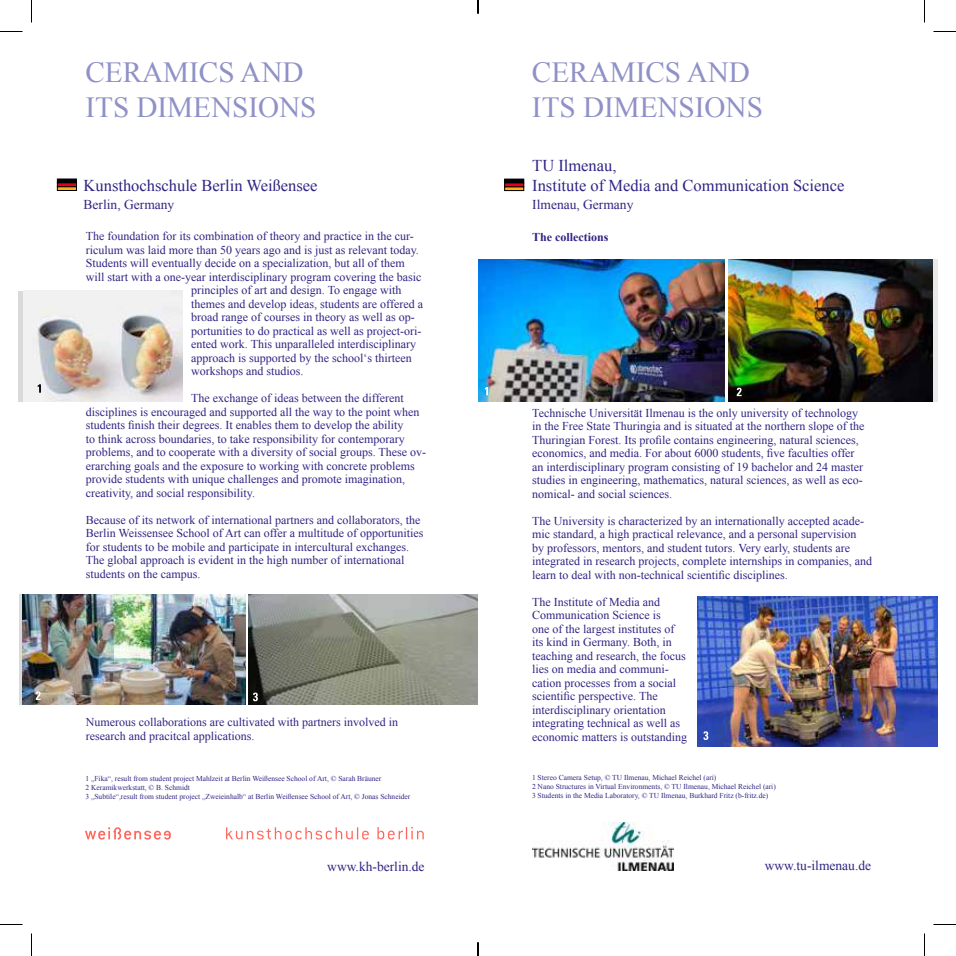
<style>
.page{position:relative;width:956px;height:956px;background:#fff}
.page>*{position:absolute;margin:0;border:0;box-sizing:border-box;transform-origin:0 0}
.t1{font:29.1px/35px "Times New Roman";color:#8f91c7}
.t2{font:16.5px/19.8px "Times New Roman";color:#2f2483}
.t3{font:13.5px "Times New Roman";color:#2f2483}
.t4{font:12px/13.5px "Times New Roman";color:#2f2483}
.t5{font:700 12px "Times New Roman";color:#2f2483}
.t6{font:7.5px/9px "Times New Roman";color:#2f2483}
</style>
<div class="page">
<div style="left:19px;top:291px;width:164px;height:110px;background:linear-gradient(to bottom,#e5e5e5,#e5e5e5)"></div>
<img style="left:24px;top:291px;width:159px;height:110px">
<img style="left:23px;top:594px;width:222px;height:111px">
<div style="left:57px;top:179px;width:20px;height:4px;border:1px solid #000"></div>
<div style="left:57px;top:183px;width:20px;height:4px;border:1px solid #000"></div>
<div style="left:505px;top:179px;width:19px;height:4px;border:1px solid #000"></div>
<div style="left:505px;top:187px;width:19px;height:4px;border:1px solid #000"></div>
<div style="left:505px;top:183px;width:19px;height:4px;border:1px solid #000"></div>
<svg style="left:85px;top:827px;width:86px;height:13px"></svg>
<svg style="left:226px;top:827px;width:143px;height:12px"></svg>
<svg style="left:377px;top:827px;width:47px;height:12px"></svg>
<img style="left:249px;top:594px;width:229px;height:111px">
<svg style="left:36px;top:691px;width:5px;height:9px"></svg>
<svg style="left:38px;top:384px;width:3px;height:9px"></svg>
<img style="left:533px;top:823px;width:141px;height:47px">
<img style="left:697px;top:596px;width:240px;height:150px">
<div style="left:729px;top:259px;width:208px;height:143px;background:linear-gradient(to bottom,#e9e9e9,#e9e9e9)"></div>
<img style="left:729px;top:259px;width:203px;height:143px">
<img style="left:478px;top:259px;width:247px;height:143px">
<svg style="left:737px;top:388px;width:5px;height:8px"></svg>
<svg style="left:703px;top:731px;width:5px;height:9px"></svg>
<svg style="left:484px;top:387px;width:5px;height:15px"></svg>
<svg style="left:253px;top:693px;width:5px;height:8px"></svg>
<svg style="left:0;top:31px;width:22px;height:1px"></svg>
<svg style="left:933px;top:31px;width:23px;height:1px"></svg>
<svg style="left:0;top:924px;width:22px;height:1px"></svg>
<svg style="left:933px;top:924px;width:23px;height:1px"></svg>
<svg style="left:31px;top:0;width:1px;height:22px"></svg>
<svg style="left:31px;top:933px;width:1px;height:23px"></svg>
<svg style="left:924px;top:0;width:1px;height:22px"></svg>
<svg style="left:924px;top:933px;width:1px;height:23px"></svg>
<svg style="left:477px;top:0;width:2px;height:14px"></svg>
<svg style="left:477px;top:942px;width:2px;height:14px"></svg>
<h1 class="t1" style="left:86px;top:55px;width:232px">CERAMICS AND<br>ITS DIMENSIONS</h1>
<h1 class="t1" style="left:532px;top:55px;width:232px">CERAMICS AND<br>ITS DIMENSIONS</h1>
<h2 class="t2" style="left:84px;top:175px;width:235px">Kunsthochschule Berlin Weißensee</h2>
<p class="t3" style="left:84px;top:195px;width:92px">Berlin, Germany</p>
<p class="t4" style="left:86px;top:229px;width:329px">The foundation for its combination of theory and practice in the cur-</p>
<p class="t4" style="left:86px;top:243px;width:335px">riculum was laid more than 50 years ago and is just as relevant today.</p>
<p class="t4" style="left:86px;top:256px;width:320px">Students will eventually decide on a specialization, but all of them</p>
<p class="t4" style="left:86px;top:270px;width:337px">will start with a one-year interdisciplinary program covering the basic</p>
<p class="t4" style="left:191px;top:283px;width:212px">principles of art and design. To engage with</p>
<p class="t4" style="left:191px;top:297px;width:233px">themes and develop ideas, students are offered a</p>
<p class="t4" style="left:191px;top:310px;width:225px">broad range of courses in theory as well as op-</p>
<p class="t4" style="left:191px;top:324px;width:232px">portunities to do practical as well as project-ori-</p>
<p class="t4" style="left:191px;top:337px;width:226px">ented work. This unparalleled interdisciplinary</p>
<p class="t4" style="left:191px;top:351px;width:222px">approach is supported by the school‘s thirteen</p>
<p class="t4" style="left:191px;top:364px;width:114px">workshops and studios.</p>
<p class="t4" style="left:86px;top:391px;width:342px;text-indent:106px">The exchange of ideas between the different disciplines is encouraged and supported all the way to the point when students finish their degrees. It enables them to develop the ability<br>to think across boundaries, to take responsibility for contemporary problems, and to cooperate with a diversity of social groups. These ov&shy;erarching goals and the exposure to working with concrete problems provide students with unique challenges and promote imagination, creativity, and social responsibility.</p>
<p class="t4" style="left:86px;top:513px;width:339px">Because of its network of international partners and collaborators, the Berlin Weissensee School of Art can offer a multitude of opportunities for students to be mobile and participate in intercultural exchanges.<br>The global approach is evident in the high number of international students on the campus.</p>
<p class="t4" style="left:86px;top:715px;width:314px">Numerous collaborations are cultivated with partners involved in research and pracitcal applications.</p>
<p class="t6" style="left:86px;top:774px;width:326px">1 „Fika“, result from student project Mahlzeit at Berlin Weißensee School of Art, © Sarah Bräuner<br>2 Keramikwerkstatt, © B. Schmidt<br>3 „Subtile“,result from student project „Zweieinhalb“ at Berlin Weißensee School of Art, © Jonas Schneider</p>
<p class="t3" style="left:327px;top:857px;width:99px">www.kh-berlin.de</p>
<h2 class="t2" style="left:532px;top:155px;width:314px">TU Ilmenau,<br>Institute of Media and Communication Science</h2>
<p class="t3" style="left:532px;top:195px;width:103px">Ilmenau, Germany</p>
<p class="t5" style="left:532px;top:229px;width:78px">The collections</p>
<p class="t4" style="left:532px;top:406px;width:334px">Technische Universität Ilmenau is the only university of technology in the Free State Thuringia and is situated at the northern slope of the Thuringian Forest. Its profile contains engineering, natural sciences, economics, and media. For about 6000 students, five faculties offer an interdisciplinary program consisting of 19 bachelor and 24 master studies in engineering, mathematics, natural sciences, as well as eco&shy;nomical- and social sciences.</p>
<p class="t4" style="left:532px;top:514px;width:341px">The University is characterized by an internationally accepted acade&shy;mic standard, a high practical relevance, and a personal supervision<br>by professors, mentors, and student tutors. Very early, students are integrated in research projects, complete internships in companies, and learn to deal with non-technical scientific disciplines.</p>
<p class="t4" style="left:532px;top:595px;width:156px">The Institute of Media and<br>Communication Science is<br>one of the largest institutes of its kind in Germany. Both, in teaching and research, the focus lies on media and communi&shy;cation processes from a social scientific perspective. The interdisciplinary orientation integrating technical as well as economic matters is outstanding</p>
<p class="t6" style="left:532px;top:773px;width:245px">1 Stereo Camera Setup, © TU Ilmenau, Michael Reichel (ari)<br>2 Nano Structures in Virtual Environments, © TU Ilmenau, Michael Reichel (ari)<br>3 Students in the Media Laboratory, © TU Ilmenau, Burkhard Fritz (b-fritz.de)</p>
<p class="t3" style="left:765px;top:856px;width:108px">www.tu-ilmenau.de</p>
</div>
